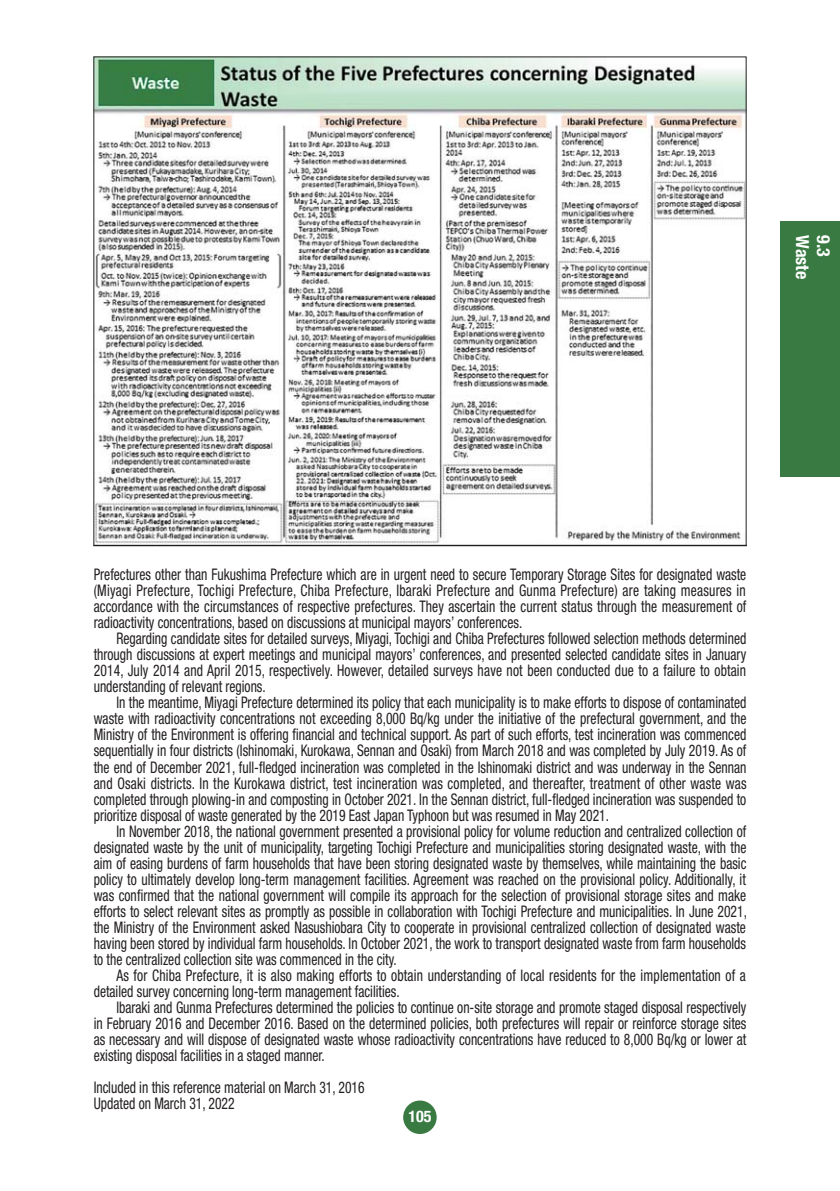
<style>
.page{position:relative;width:840px;height:1191px;background:#fff}
.page>*{position:absolute;margin:0;border:0;box-sizing:border-box;transform-origin:0 0}
.t1{font:700 condensed 18px "Helvetica Neue LT Std";color:#fff}
.t2{font:condensed 16px/16px "Helvetica Neue LT Std";color:#231f20;text-align:justify;scale:.85 1}
.t3{font:700 condensed 16px "Helvetica Neue LT Std";color:#fff}
</style>
<div class="page">
<div style="left:780px;top:221px;width:59px;height:255px;background:#387a42"></div>
<div style="left:403px;top:1100px;width:33px;height:34px;background:#387a42;border-radius:50%"></div>
<img style="left:96px;top:59px;width:648px;height:485px">
<p class="t1" style="left:808px;top:235px;width:45px;rotate:90deg">Waste</p>
<p class="t1" style="left:829px;top:235px;width:23px;rotate:90deg">9.3</p>
<p class="t2" style="left:94px;top:568px;width:769px">Prefectures other than Fukushima Prefecture which are in urgent need to secure Temporary Storage Sites for designated waste (Miyagi Prefecture, Tochigi Prefecture, Chiba Prefecture, Ibaraki Prefecture and Gunma Prefecture) are taking measures in accordance with the circumstances of respective prefectures. They ascertain the current status through the measurement of radioactivity concentrations, based on discussions at municipal mayors’ conferences.</p>
<p class="t2" style="left:94px;top:632px;width:769px;text-indent:23px">Regarding candidate sites for detailed surveys, Miyagi, Tochigi and Chiba Prefectures followed selection methods determined through discussions at expert meetings and municipal mayors’ conferences, and presented selected candidate sites in January 2014, July 2014 and April 2015, respectively. However, detailed surveys have not been conducted due to a failure to obtain understanding of relevant regions.</p>
<p class="t2" style="left:94px;top:696px;width:769px;text-indent:23px">In the meantime, Miyagi Prefecture determined its policy that each municipality is to make efforts to dispose of contaminated waste with radioactivity concentrations not exceeding 8,000 Bq/kg under the initiative of the prefectural government, and the Ministry of the Environment is offering financial and technical support. As part of such efforts, test incineration was commenced sequentially in four districts (Ishinomaki, Kurokawa, Sennan and Osaki) from March 2018 and was completed by July 2019. As of the end of December 2021, full-fledged incineration was completed in the Ishinomaki district and was underway in the Sennan and Osaki districts. In the Kurokawa district, test incineration was completed, and thereafter, treatment of other waste was completed through plowing-in and composting in October 2021. In the Sennan district, full-fledged incineration was suspended to prioritize disposal of waste generated by the 2019 East Japan Typhoon but was resumed in May 2021.</p>
<p class="t2" style="left:94px;top:824px;width:769px;text-indent:23px">In November 2018, the national government presented a provisional policy for volume reduction and centralized collection of designated waste by the unit of municipality, targeting Tochigi Prefecture and municipalities storing designated waste, with the aim of easing burdens of farm households that have been storing designated waste by themselves, while maintaining the basic policy to ultimately develop long-term management facilities. Agreement was reached on the provisional policy. Additionally, it was confirmed that the national government will compile its approach for the selection of provisional storage sites and make efforts to select relevant sites as promptly as possible in collaboration with Tochigi Prefecture and municipalities. In June 2021, the Ministry of the Environment asked Nasushiobara City to cooperate in provisional centralized collection of designated waste having been stored by individual farm households. In October 2021, the work to transport designated waste from farm households to the centralized collection site was commenced in the city.</p>
<p class="t2" style="left:94px;top:968px;width:768px;text-indent:23px">As for Chiba Prefecture, it is also making efforts to obtain understanding of local residents for the implementation of a detailed survey concerning long-term management facilities.</p>
<p class="t2" style="left:94px;top:1000px;width:769px;text-indent:23px">Ibaraki and Gunma Prefectures determined the policies to continue on-site storage and promote staged disposal respectively in February 2016 and December 2016. Based on the determined policies, both prefectures will repair or reinforce storage sites as necessary and will dispose of designated waste whose radioactivity concentrations have reduced to 8,000 Bq/kg or lower at existing disposal facilities in a staged manner.</p>
<p class="t2" style="left:94px;top:1080px;width:320px">Included in this reference material on March 31, 2016<br>Updated on March 31, 2022</p>
<p class="t3" style="left:408px;top:1110px;width:25px">105</p>
</div>
